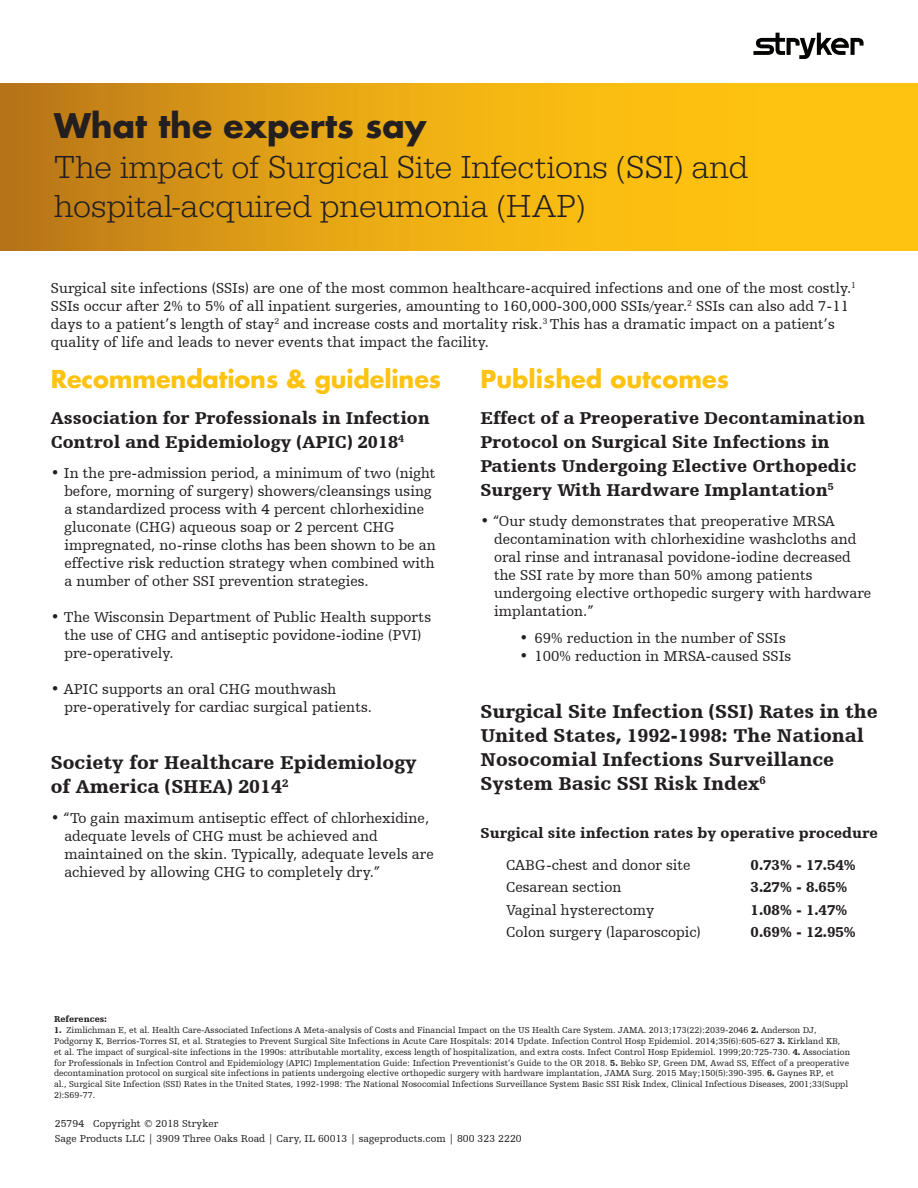
<style>
.page{position:relative;width:918px;height:1188px;background:#fff}
.page>*{position:absolute;margin:0;border:0;box-sizing:border-box;transform-origin:0 0}
.t1{font:300 33px/39.6px "Egyptienne URW";color:#231f20}
.t2{font:700 24px "Futura For Stryker";letter-spacing:-.005em;color:#fec210}
.t3{font:900 19.5px/24px "Humanist Slabserif 712 BT";color:#231f20}
.t4{font:900 18px/24px "Humanist Slabserif 712 BT";color:#231f20}
.reference{font:15px/18px "Humanist Slabserif 712 BT";color:#231f20}
.t5{font:900 15px "Humanist Slabserif 712 BT";color:#231f20}
.t6{font:10.5px "Humanist Slabserif 712 BT";letter-spacing:.005em;color:#231f20}
.reference-2{font:9px/10.8px "Humanist Slabserif 712 BT";color:#231f20}
.reference-3{font:900 9px "Humanist Slabserif 712 BT";color:#231f20}
.s1{font-family:"Futura For Stryker";font-weight:700}
.s2{font-weight:900}
</style>
<div class="page">
<svg style="left:0;top:84px;width:918px;height:167px;background:#e8aa13"></svg>
<svg style="left:754px;top:33px;width:110px;height:26px"></svg>
<p class="t1" style="left:54px;top:108px;width:696px"><span class="s1">What the experts say<br></span>The impact of Surgical Site Infections (SSI) and</p>
<p class="t1" style="left:54px;top:187px;width:533px">hospital-acquired pneumonia (HAP)</p>
<p class="reference" style="left:51px;top:279px;width:807px">Surgical site infections (SSIs) are one of the most common healthcare-acquired infections and one of the most costly.<sup>1<br></sup>SSIs occur after 2% to 5% of all inpatient surgeries, amounting to 160,000-300,000 SSIs/year.<sup>2</sup> SSIs can also add 7-11 days to a patient’s length of stay<sup>2</sup> and increase costs and mortality risk.<sup>3</sup> This has a dramatic impact on a patient’s quality of life and leads to never events that impact the facility.</p>
<p class="t2" style="left:51px;top:363px;width:392px">Recommendations &amp; guidelines</p>
<p class="t4" style="left:51px;top:406px;width:380px">Association for Professionals in Infection<br>Control and Epidemiology (APIC) 2018<sup>4</sup></p>
<p class="reference" style="left:64px;top:464px;width:373px;text-indent:-14px">• In the pre-admission period, a minimum of two (night before, morning of surgery) showers/cleansings using a standardized process with 4 percent chlorhexidine gluconate (CHG) aqueous soap or 2 percent CHG impregnated, no-rinse cloths has been shown to be an effective risk reduction strategy when combined with a number of other SSI prevention strategies.</p>
<p class="reference" style="left:64px;top:608px;width:368px;text-indent:-14px">• The Wisconsin Department of Public Health supports the use of CHG and antiseptic povidone-iodine (PVI) pre-operatively.</p>
<p class="reference" style="left:64px;top:680px;width:309px;text-indent:-14px">• APIC supports an oral CHG mouthwash pre-operatively for cardiac surgical patients.</p>
<p class="t3" style="left:51px;top:750px;width:368px">Society for Healthcare Epidemiology of America (SHEA) 2014<sup>2</sup></p>
<p class="reference" style="left:64px;top:809px;width:371px;text-indent:-14px">• “To gain maximum antiseptic effect of chlorhexidine, adequate levels of CHG must be achieved and maintained on the skin. Typically, adequate levels are achieved by allowing CHG to completely dry.”</p>
<p class="t2" style="left:481px;top:363px;width:250px">Published outcomes</p>
<p class="t4" style="left:481px;top:406px;width:386px">Effect of a Preoperative Decontamination Protocol on Surgical Site Infections in Patients Undergoing Elective Orthopedic Surgery With Hardware Implantation<sup>5</sup></p>
<p class="reference" style="left:494px;top:512px;width:379px;text-indent:-14px">• “Our study demonstrates that preoperative MRSA decontamination with chlorhexidine washcloths and oral rinse and intranasal povidone-iodine decreased the SSI rate by more than 50% among patients undergoing elective orthopedic surgery with hardware implantation.”</p>
<p class="reference" style="left:520px;top:629px;width:268px">• 69% reduction in the number of SSIs</p>
<p class="reference" style="left:520px;top:647px;width:273px">• 100% reduction in MRSA-caused SSIs</p>
<p class="t3" style="left:481px;top:699px;width:399px">Surgical Site Infection (SSI) Rates in the United States, 1992-1998: The National Nosocomial Infections Surveillance System Basic SSI Risk Index<sup>6</sup></p>
<p class="t5" style="left:481px;top:824px;width:399px">Surgical site infection rates by operative procedure</p>
<p class="reference" style="left:506px;top:855px;width:186px">CABG-chest and donor site</p>
<p class="t5" style="left:751px;top:855px;width:107px">0.73% - 17.54%</p>
<p class="reference" style="left:506px;top:878px;width:117px">Cesarean section</p>
<p class="t5" style="left:751px;top:878px;width:98px">3.27% - 8.65%</p>
<p class="reference" style="left:506px;top:900px;width:150px">Vaginal hysterectomy</p>
<p class="t5" style="left:751px;top:900px;width:98px">1.08% - 1.47%</p>
<p class="reference" style="left:506px;top:923px;width:196px">Colon surgery (laparoscopic)</p>
<p class="t5" style="left:751px;top:923px;width:107px">0.69% - 12.95%</p>
<p class="reference-3" style="left:54px;top:1014px;width:55px">References:</p>
<p class="reference-2" style="left:54px;top:1025px;width:798px"><span class="s2">1.</span> Zimlichman E, et al. Health Care-Associated Infections A Meta-analysis of Costs and Financial Impact on the US Health Care System. JAMA. 2013;173(22):2039-2046 <span class="s2">2.</span> Anderson DJ, Podgorny K, Berrios-Torres SI, et al. Strategies to Prevent Surgical Site Infections in Acute Care Hospitals: 2014 Update. Infection Control Hosp Epidemiol. 2014;35(6):605-627 <span class="s2">3.</span> Kirkland KB, et al. The impact of surgical-site infections in the 1990s: attributable mortality, excess length of hospitalization, and extra costs. Infect Control Hosp Epidemiol. 1999;20:725-730. <span class="s2">4.</span> Association for Professionals in Infection Control and Epidemiology (APIC) Implementation Guide: Infection Preventionist’s Guide to the OR 2018. <span class="s2">5.</span> Bebko SP, Green DM, Awad SS, Effect of a preoperative decontamination protocol on surgical site infections in patients undergoing elective orthopedic surgery with hardware implantation, JAMA Surg. 2015 May;150(5):390-395. <span class="s2">6.</span> Gaynes RP, et<br>al., Surgical Site Infection (SSI) Rates in the United States, 1992-1998: The National Nosocomial Infections Surveillance System Basic SSI Risk Index, Clinical Infectious Diseases, 2001;33(Suppl 2):S69-77.</p>
<p class="t6" style="left:55px;top:1117px;width:165px">25794 Copyright © 2018 Stryker</p>
<p class="t6" style="left:55px;top:1132px;width:468px">Sage Products LLC | 3909 Three Oaks Road | Cary, IL 60013 | sageproducts.com | 800 323 2220</p>
</div>
